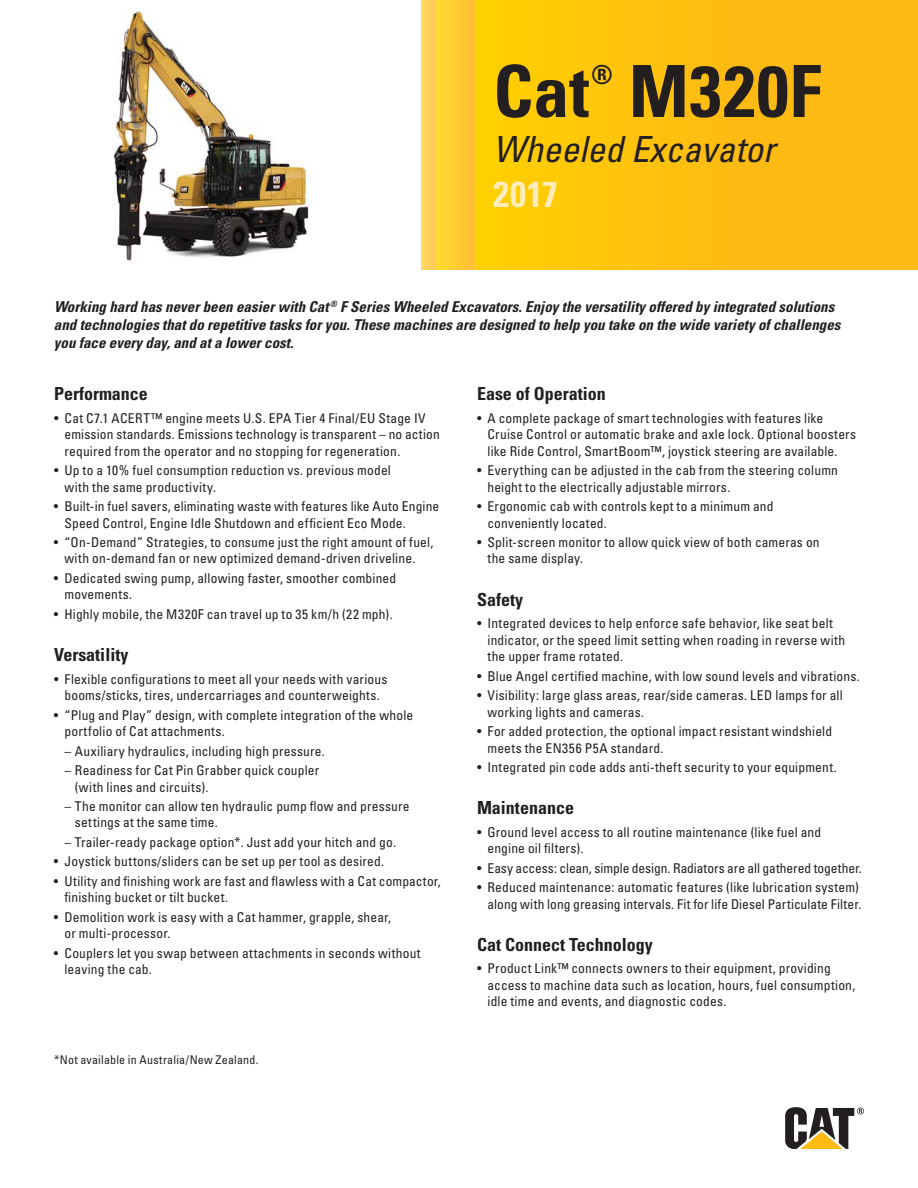
<style>
.page{position:relative;width:918px;height:1188px;background:#fff}
.page>*{position:absolute;margin:0;border:0;box-sizing:border-box;transform-origin:0 0}
.t1{font:700 condensed 72px "Univers LT Std";letter-spacing:.01em;color:#231f20}
.t2{font:italic condensed 36px/45px "Univers LT Std";color:#231f20}
.t3{font:700 condensed 26.25px "Univers LT Std";color:#231f20}
.t4{font:700 condensed 18px "Univers LT Std";color:#231f20}
.t5{font:italic 700 condensed 15px/18px "Univers LT Std";color:#231f20}
.t6{font:condensed 13.5px/16.5px "Univers LT Std";letter-spacing:.015em;color:#231f20}
.t7{font:condensed 13.5px "Univers LT Std";letter-spacing:-.005em;color:#231f20}
.t8{font:condensed 12px "Univers LT Std";letter-spacing:.02em;color:#231f20}
.s1{font-weight:700;font-style:normal;color:#ffedbc}
.s2{font-weight:700;font-style:normal;color:#ffecbb}
</style>
<div class="page">
<img style="left:113px;top:0;width:322px;height:270px">
<svg style="left:475px;top:0;width:443px;height:270px;background:#fdc00d"></svg>
<svg style="left:435px;top:0;width:40px;height:270px;background:#fecc31"></svg>
<div style="left:494px;top:182px;width:62px;height:25px;background:#ffcc03"></div>
<svg style="left:785px;top:1107px;width:79px;height:42px"></svg>
<p class="t1" style="left:493px;top:57px;width:98px">Cat</p>
<p class="t3" style="left:591px;top:62px;width:23px">®</p>
<p class="t1" style="left:629px;top:57px;width:194px">M320F</p>
<p class="t2" style="left:493px;top:129px;width:283px">Wheeled Excavator<br><span class="s1">20</span><span class="s2">17</span></p>
<h5 class="t5" style="left:54px;top:299px;width:788px">Working hard has never been easier with Cat <sup>®</sup> F Series Wheeled Excavators. Enjoy the versatility offered by integrated solutions and technologies that do repetitive tasks for you. These machines are designed to help you take on the wide variety of challenges you face every day, and at a lower cost.</h5>
<p class="t4" style="left:54px;top:385px;width:95px">Performance</p>
<p class="t6" style="left:65px;top:410px;width:377px;text-indent:-11px">• Cat C7.1 ACERT ™ engine meets U.S. EPA Tier 4 Final/ EU Stage IV emission standards. Emissions technology is transparent – no action required from the operator and no stopping for regeneration.</p>
<p class="t6" style="left:64px;top:463px;width:328px;text-indent:-10px">• Up to a 10% fuel consumption reduction vs. previous model with the same productivit y.</p>
<p class="t6" style="left:64px;top:499px;width:376px;text-indent:-10px">• Built-in fuel savers, eliminating waste with features like Auto Engine<br>Speed Control, Engine Idle Shutdown and ef ficient Eco Mode.</p>
<p class="t6" style="left:54px;top:535px;width:381px;text-align:center">• “On-Demand” S trategies, to consume just the right amount of fuel, with on-demand fan or new optimized demand-driven driveline.</p>
<p class="t6" style="left:64px;top:571px;width:333px;text-indent:-11px">• Dedicated swing pump, allowing faster, smoother combined movements.</p>
<p class="t6" style="left:54px;top:607px;width:340px">• Highly mobile, the M3 20F can travel up to 3 5 km /h (2 2 mph).</p>
<h4 class="t4" style="left:54px;top:646px;width:76px">Versatility</h4>
<p class="t6" style="left:54px;top:671px;width:335px;text-align:center">• Flexible configurations to meet all your needs with various booms/sticks, tires, undercarriages and counter weights.</p>
<p class="t6" style="left:64px;top:707px;width:350px;text-indent:-11px">• “Plug and Play” design, with complete integration of the whole por t folio of Cat at tachments.</p>
<p class="t6" style="left:64px;top:743px;width:262px">– Auxiliar y hydraulics, including high pressure.</p>
<p class="t6" style="left:75px;top:763px;width:246px;text-indent:-11px">– Readiness for Cat Pin Grabber quick coupler (with lines and circuits).</p>
<p class="t6" style="left:75px;top:799px;width:336px;text-indent:-11px">– The monitor can allow ten hydraulic pump flow and pressure set tings at the same time.</p>
<p class="t6" style="left:64px;top:835px;width:333px">– Trailer-ready package option*. Just add your hitch and go.</p>
<p class="t6" style="left:54px;top:854px;width:332px">• Joystick but tons/sliders can be set up per tool as desired.</p>
<p class="t6" style="left:64px;top:874px;width:378px;text-indent:-11px">• Utilit y and finishing work are fast and flawless with a Cat compactor, finishing bucket or tilt bucket .</p>
<p class="t6" style="left:64px;top:910px;width:328px;text-indent:-11px">• Demolition work is easy with a Cat hammer, grapple, shear, or multi-processor.</p>
<p class="t6" style="left:64px;top:946px;width:358px;text-indent:-11px">• Couplers let you swap bet ween at tachments in seconds without leaving the cab.</p>
<h4 class="t4" style="left:477px;top:385px;width:130px">Ease of Operation</h4>
<p class="t6" style="left:488px;top:410px;width:370px;text-indent:-11px">• A complete package of smar t technologies with features like<br>Cruise Control or automatic brake and axle lock . Optional boosters like Ride Control, Smar tBoom™, joystick steering are available.</p>
<p class="t6" style="left:488px;top:463px;width:352px;text-indent:-11px">• Ever y thing can be adjusted in the cab from the steering column height to the electrically adjustable mirrors.</p>
<p class="t6" style="left:488px;top:499px;width:288px;text-indent:-11px">• Ergonomic cab with controls kept to a minimum and conveniently located.</p>
<p class="t6" style="left:488px;top:535px;width:334px;text-indent:-11px">• Split-screen monitor to allow quick view of both cameras on the same display.</p>
<h4 class="t4" style="left:477px;top:591px;width:48px">Safety</h4>
<p class="t6" style="left:488px;top:616px;width:359px;text-indent:-11px">• Integrated devices to help enforce safe behavior, like seat belt indicator, or the speed limit set ting when roading in reverse with the upper frame rotated.</p>
<p class="t6" style="left:477px;top:668px;width:384px">• Blue Angel cer ti fied machine, with low sound levels and vibrations.</p>
<p class="t6" style="left:488px;top:688px;width:357px;text-indent:-11px">• Visibilit y : large glass areas, rear/side cameras. L ED lamps for all working lights and cameras.</p>
<p class="t6" style="left:488px;top:724px;width:346px;text-indent:-11px">• For added protection, the optional impact resistant windshield meets the EN3 5 6 P5A standard.</p>
<p class="t6" style="left:477px;top:760px;width:361px">• Integrated pin code adds anti-thef t securit y to your equipment.</p>
<h4 class="t4" style="left:477px;top:799px;width:99px">Maintenance</h4>
<p class="t6" style="left:488px;top:824px;width:335px;text-indent:-11px">• Ground level access to all routine maintenance (like fuel and engine oil filters).</p>
<p class="t7" style="left:477px;top:861px;width:386px">• Easy access: clean, simple design. Radiators are all gathered together.</p>
<p class="t6" style="left:477px;top:880px;width:386px;text-align:right">• Reduced maintenance: automatic features (like lubrication system) along with long greasing inter vals. Fit for life Diesel Par ticulate F ilter.</p>
<h4 class="t4" style="left:477px;top:936px;width:177px">Cat Connect Technology</h4>
<p class="t6" style="left:488px;top:961px;width:369px;text-indent:-11px">• Product L ink™ connects owners to their equipment , providing access to machine data such as location, hours, fuel consumption, idle time and events, and diagnostic codes.</p>
<p class="t8" style="left:54px;top:1054px;width:206px">*Not available in Australia/ New Zealand.</p>
</div>
